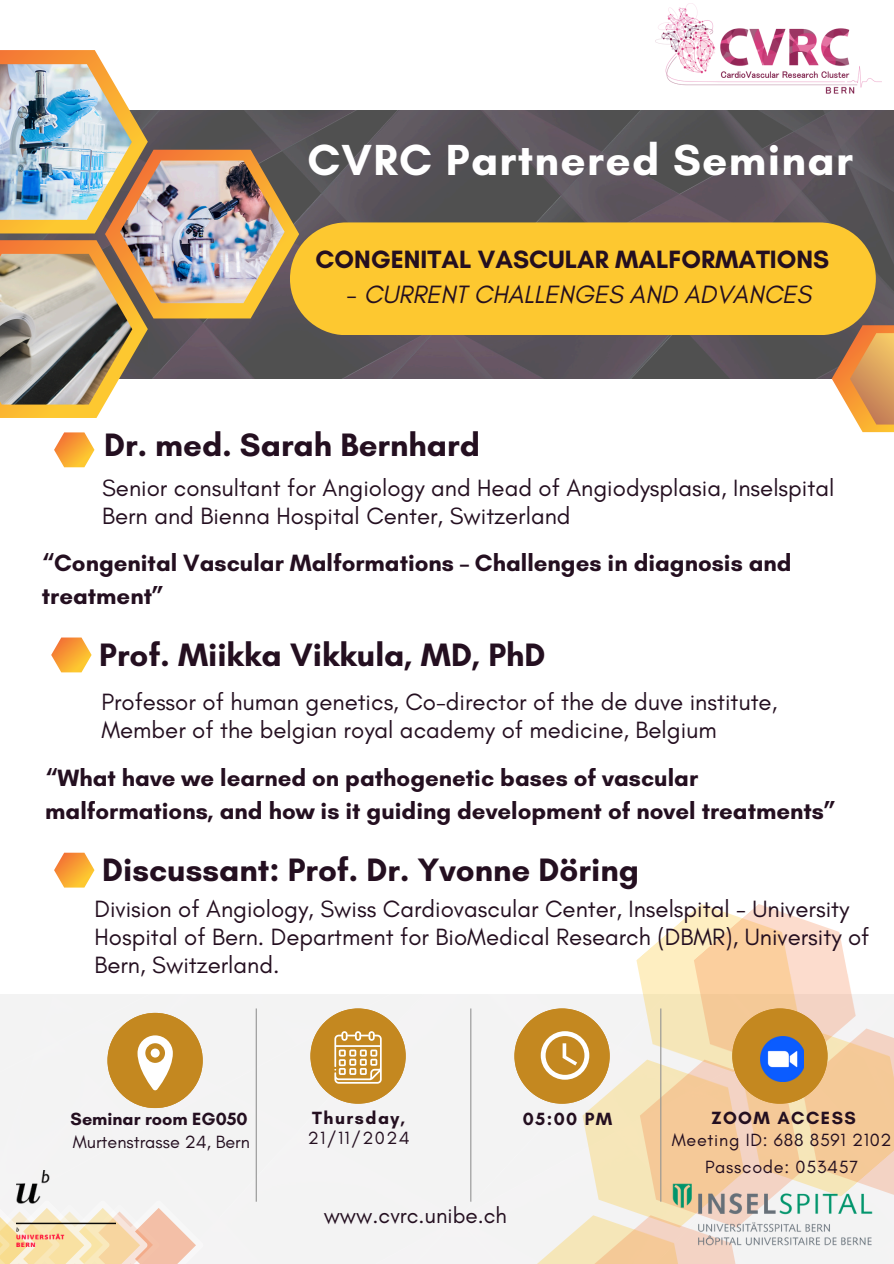
<style>
.page{position:relative;width:894px;height:1264px;background:#fff}
.page>*{position:absolute;margin:0;border:0;box-sizing:border-box;transform-origin:0 0}
.t1{font:700 44.25px "Glacial Indifference";letter-spacing:.03em;color:#fff}
.t2{font:700 33px "Glacial Indifference";color:#240f20}
.t3{font:700 25.5px "Glacial Indifference";color:#240f20}
.t4{font:italic 25.5px "Glacial Indifference";color:#240f20}
.t5{font:24px/28.2px "Glacial Indifference";color:#240f20}
.t6{font:700 24px/32.7px "Glacial Indifference";color:#240f20}
.t7{font:22.5px "Glacial Indifference";color:#240f20}
.t8{font:18px/20.2px "Glacial Indifference";letter-spacing:.04em;color:#240f20}
.t9{font:700 18px "Glacial Indifference";color:#240f20}
.t10{font:18px "Glacial Indifference";color:#240f20}
.t11{font:700 18px "Glacial Indifference";letter-spacing:.08em;color:#240f20}
.s1{font-weight:700}
</style>
<div class="page">
<img style="left:299px;top:111px;width:594px;height:267px">
<svg style="left:0;top:50px;width:299px;height:368px"></svg>
<img style="left:120px;top:161px;width:164px;height:142px">
<img style="left:0;top:64px;width:132px;height:156px">
<img style="left:0;top:254px;width:132px;height:150px">
<svg style="left:831px;top:325px;width:62px;height:107px;background:#d89c63"></svg>
<div style="left:290px;top:222px;width:585px;height:113px;background:#fdc830;border-radius:56px"></div>
<div style="left:0;top:994px;width:388px;height:269px;background:#f3f3f3"></div>
<div style="left:388px;top:994px;width:57px;height:269px;background:#f3f3f3"></div>
<svg style="left:445px;top:904px;width:448px;height:359px"></svg>
<svg style="left:0;top:1200px;width:203px;height:63px"></svg>
<img style="left:655px;top:3px;width:226px;height:91px">
<img style="left:17px;top:1170px;width:99px;height:76px">
<img style="left:670px;top:1182px;width:203px;height:64px">
<svg style="left:54px;top:432px;width:40px;height:35px"></svg>
<svg style="left:51px;top:637px;width:41px;height:35px"></svg>
<hr style="left:470px;top:1008px;width:1px;height:193px;background:#949494">
<svg style="left:310px;top:1008px;width:95px;height:95px"></svg>
<svg style="left:514px;top:1008px;width:95px;height:95px"></svg>
<hr style="left:660px;top:1008px;width:1px;height:193px;background:#949494">
<svg style="left:732px;top:1008px;width:95px;height:95px;background:#cf9a45"></svg>
<svg style="left:107px;top:1012px;width:96px;height:96px"></svg>
<div style="left:151px;top:1048px;width:9px;height:9px;background:#fff;border-radius:50%"></div>
<hr style="left:255px;top:1008px;width:2px;height:193px;background:#949494">
<img style="left:759px;top:1036px;width:44px;height:45px">
<svg style="left:54px;top:852px;width:40px;height:35px"></svg>
<p class="t1" style="left:307px;top:133px;width:547px">CVRC Partnered Seminar</p>
<p class="t3" style="left:315px;top:243px;width:515px">CONGENITAL VASCULAR MALFORMATIONS</p>
<p class="t4" style="left:346px;top:278px;width:466px">- CURRENT CHALLENGES AND ADVANCES</p>
<p class="t2" style="left:104px;top:425px;width:377px">Dr. med. Sarah Bernhard</p>
<h3 class="t5" style="left:102px;top:473px;width:733px">Senior consultant for Angiology and Head of Angiodysplasia, Inselspital<br>Bern and Bienna Hospital Center, Switzerland</h3>
<h4 class="t6" style="left:42px;top:546px;width:751px">“Congenital Vascular Malformations – Challenges in diagnosis and treatment”</h4>
<p class="t2" style="left:99px;top:634px;width:447px">Prof. Miikka Vikkula, MD, PhD</p>
<h5 class="t5" style="left:101px;top:687px;width:677px">Professor of human genetics, Co-director of the de duve institute,<br>Member of the belgian royal academy of medicine, Belgium</h5>
<p class="t6" style="left:45px;top:761px;width:792px">“What have we learned on pathogenetic bases of vascular malformations, and how is it guiding development of novel treatments”</p>
<p class="t2" style="left:102px;top:849px;width:538px">Discussant: Prof. Dr. Yvonne Döring</p>
<p class="t5" style="left:94px;top:894px;width:776px">Division of Angiology, Swiss Cardiovascular Center, Inselspital - University<br>Hospital of Bern. Department for BioMedical Research (DBMR), University of<br>Bern, Switzerland.</p>
<p class="t9" style="left:71px;top:1108px;width:178px">Seminar room EG050</p>
<p class="t10" style="left:73px;top:1130px;width:179px">Murtenstrasse 24, Bern</p>
<h2 class="t8" style="left:308px;top:1107px;width:104px"><span class="s1">Thursday,<br></span>21/11/2024</h2>
<h5 class="t9" style="left:523px;top:1107px;width:91px">05:00 PM</h5>
<h4 class="t11" style="left:711px;top:1106px;width:146px">ZOOM ACCESS</h4>
<h2 class="t8" style="left:671px;top:1129px;width:221px">Meeting ID: 688 8591 2102</h2>
<p class="t8" style="left:704px;top:1156px;width:155px">Passcode: 053457</p>
<h2 class="t7" style="left:323px;top:1201px;width:185px">www.cvrc.unibe.ch</h2>
</div>
